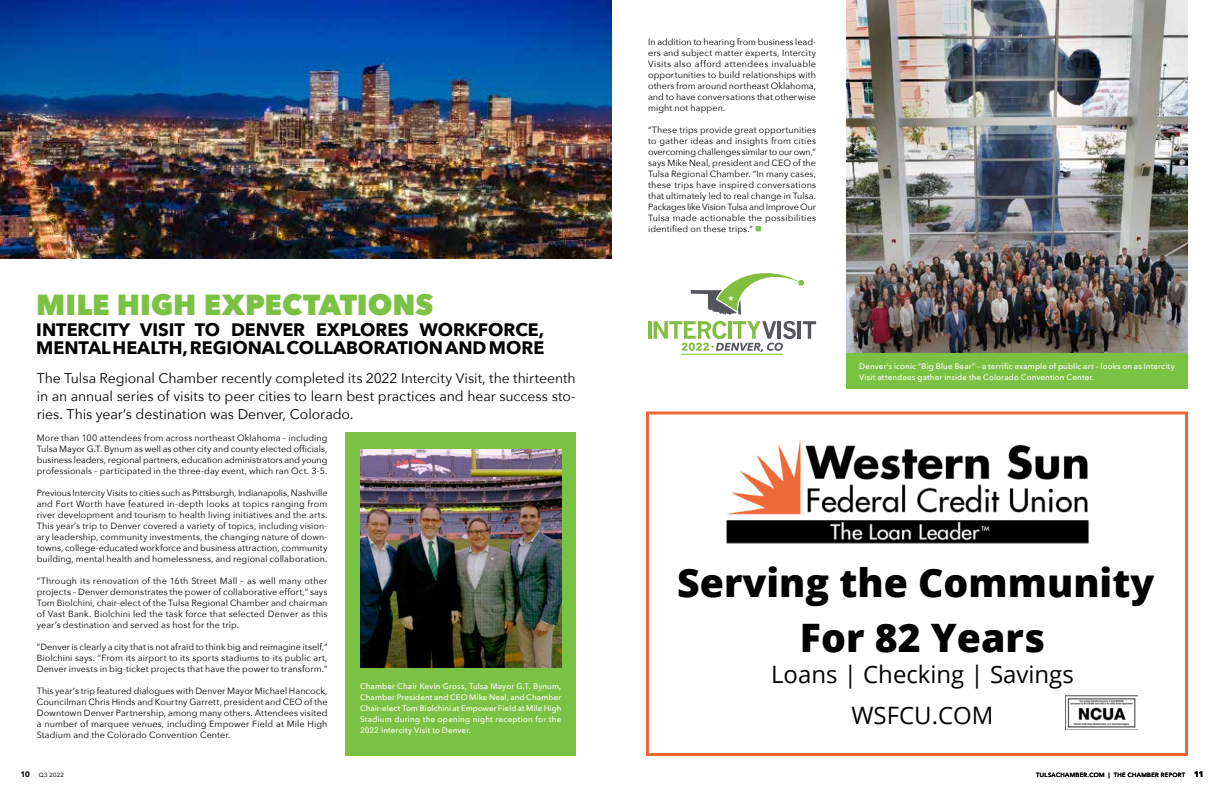
<style>
.page{position:relative;width:1224px;height:792px;background:#fff}
.page>*{position:absolute;margin:0;border:0;box-sizing:border-box;transform-origin:0 0}
.t1{font:800 39.2px/54.8px "Open Sans";color:#000;text-align:center}
.t2{font:800 29px "Avenir Next";color:#7bc244}
.t3{font:24px/40.7px "Open Sans";color:#000;text-align:center}
.t4{font:700 18px/18px "Avenir Next";color:#000}
.t5{font:14px/18px "Avenir Next";letter-spacing:-.005em;color:#000;text-align:justify}
.t6{font:9px/11px "Avenir Next";letter-spacing:.01em;color:#000;text-align:justify}
.t7{font:500 8px/11px "Avenir Next";letter-spacing:.015em;color:#fff;text-align:justify}
.t8{font:6px "Avenir";letter-spacing:.055em;color:#000}
.s1{font-weight:900;font-size:8px}
.s2{color:#7ac143}
</style>
<div class="page">
<div style="left:846px;top:334px;width:342px;height:55px;background:#7bc244"></div>
<div style="left:646px;top:412px;width:542px;height:344px;background:#fff;border:3px solid #ed6634"></div>
<img style="left:1066px;top:696px;width:72px;height:34px">
<img style="left:726px;top:440px;width:363px;height:104px">
<img style="left:846px;top:0;width:342px;height:352px">
<hr style="left:648px;top:321px;width:4px;height:18px;background:#81bd41">
<hr style="left:798px;top:321px;width:3px;height:18px;background:#54565b">
<svg style="left:803px;top:321px;width:13px;height:18px"></svg>
<svg style="left:691px;top:273px;width:113px;height:42px"></svg>
<svg style="left:654px;top:321px;width:142px;height:31px"></svg>
<hr style="left:681px;top:354px;width:102px;height:1px;background:#81bd41">
<img style="left:0;top:0;width:612px;height:259px">
<div style="left:345px;top:433px;width:231px;height:323px;background:#7bc244"></div>
<img style="left:360px;top:450px;width:202px;height:218px">
<h2 class="t2" style="left:36px;top:287px;width:399px">MILE HIGH EXPECTATIONS</h2>
<h3 class="t4" style="left:36px;top:321px;width:510px">INTERCITY VISIT TO DENVER EXPLORES WORKFORCE,<br>MENTAL HEALTH, REGIONAL COLLABORATION AND MORE</h3>
<h3 class="t5" style="left:37px;top:369px;width:540px">The Tulsa Regional Chamber recently completed its 2022 Intercity Visit, the thirteenth in an annual series of visits to peer cities to learn best practices and hear success sto&shy;ries. This year’s destination was Denver, Colorado.</h3>
<p class="t6" style="left:37px;top:432px;width:292px">More than 100 attendees from across northeast Oklahoma – including Tulsa Mayor G.T. Bynum as well as other city and county elected officials, business leaders, regional partners, education administrators and young professionals – participated in the three-day event, which ran Oct. 3-5.</p>
<p class="t6" style="left:37px;top:487px;width:292px">Previous Intercity Visits to cities such as Pittsburgh, Indianapolis, Nashville and Fort Worth have featured in-depth looks at topics ranging from river development and tourism to health living initiatives and the arts.<br>This year’s trip to Denver covered a variety of topics, including vision&shy;ary leadership, community investments, the changing nature of down&shy;towns, college-educated workforce and business attraction, community building, mental health and homelessness, and regional collaboration.</p>
<p class="t6" style="left:37px;top:575px;width:292px">“Through its renovation of the 16th Street Mall – as well many other projects – Denver demonstrates the power of collaborative effort,” says Tom Biolchini, chair-elect of the Tulsa Regional Chamber and chairman of Vast Bank. Biolchini led the task force that selected Denver as this year’s destination and served as host for the trip.</p>
<p class="t6" style="left:37px;top:641px;width:292px">“Denver is clearly a city that is not afraid to think big and reimagine itself,” Biolchini says. “From its airport to its sports stadiums to its public art, Denver invests in big-ticket projects that have the power to transform.”</p>
<p class="t6" style="left:37px;top:685px;width:292px">This year’s trip featured dialogues with Denver Mayor Michael Hancock, Councilman Chris Hinds and Kourtny Garrett, president and CEO of the Downtown Denver Partnership, among many others. Attendees visited a number of marquee venues, including Empower Field at Mile High Stadium and the Colorado Convention Center.</p>
<p class="t7" style="left:360px;top:681px;width:203px">Chamber Chair Kevin Gross, Tulsa Mayor G.T. Bynum, Chamber President and CEO Mike Neal, and Chamber Chair-elect Tom Biolchini at Empower Field at Mile High Stadium during the opening night reception for the 2022 Intercity Visit to Denver.</p>
<p class="t8" style="left:20px;top:770px;width:45px"><span class="s1">10</span> Q3 2022</p>
<p class="t6" style="left:648px;top:36px;width:170px">In addition to hearing from business lead&shy;ers and subject matter experts, Intercity Visits also afford attendees invaluable opportunities to build relationships with others from around northeast Oklahoma, and to have conversations that otherwise might not happen.</p>
<p class="t6" style="left:648px;top:124px;width:170px">“These trips provide great opportunities to gather ideas and insights from cities overcoming challenges similar to our own,” says Mike Neal, president and CEO of the Tulsa Regional Chamber. “In many cases, these trips have inspired conversations that ultimately led to real change in Tulsa.<br>Packages like Vision Tulsa and Improve Our Tulsa made actionable the possibilities identified on these trips.” <span class="s2">■</span></p>
<p class="t7" style="left:859px;top:360px;width:317px">Denver’s iconic “Big Blue Bear” – a terrific example of public art – looks on as Intercity<br>Visit attendees gather inside the Colorado Convention Center.</p>
<h1 class="t1" style="left:677px;top:553px;width:479px">Serving the Community<br>For 82 Years</h1>
<h3 class="t3" style="left:771px;top:654px;width:304px">Loans | Checking | Savings<br>WSFCU.COM</h3>
<p class="t8" style="left:1036px;top:770px;width:169px">TULSACHAMBER.COM | THE CHAMBER REPORT <span class="s1">11</span></p>
</div>
